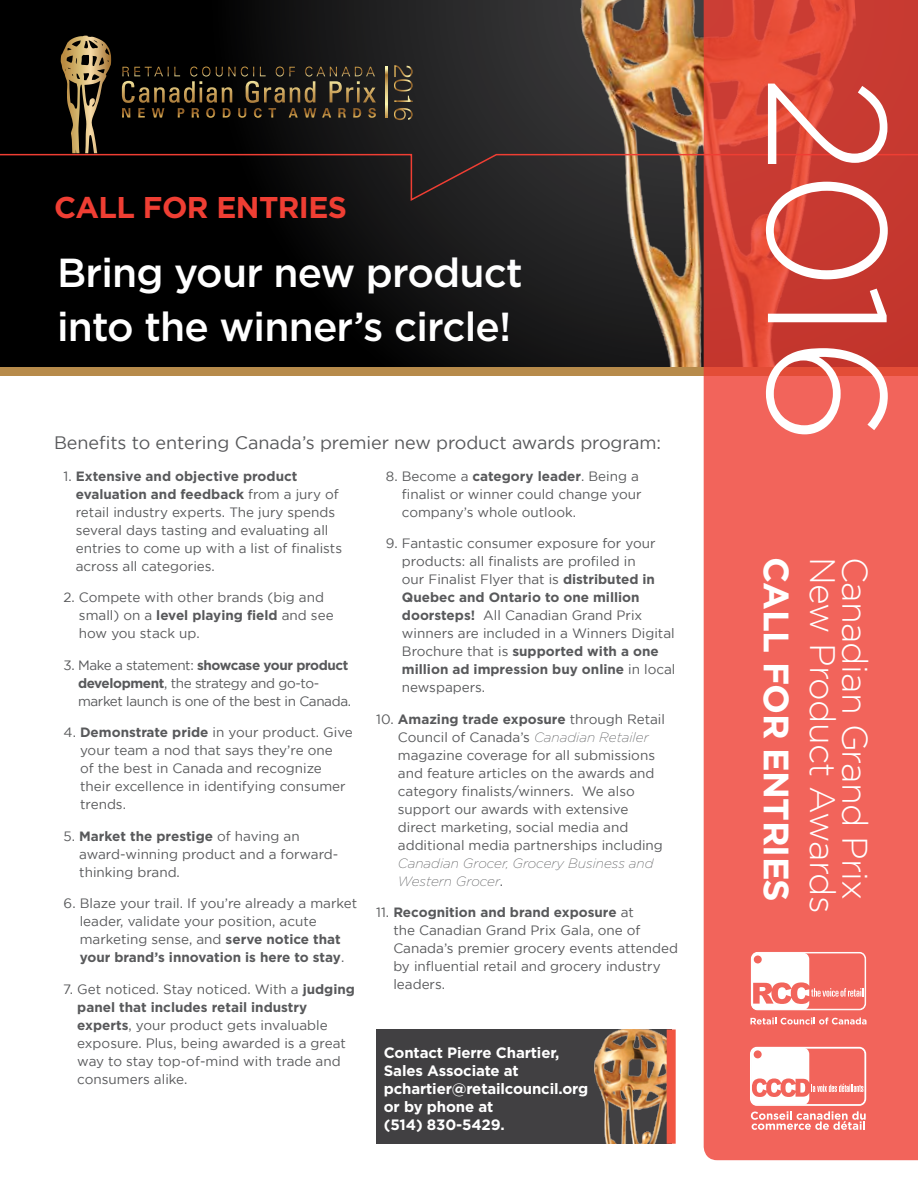
<style>
.page{position:relative;width:918px;height:1188px;background:#fff}
.page>*{position:absolute;margin:0;border:0;box-sizing:border-box;transform-origin:0 0}
.t1{font:300 168.3px "Gotham";color:#fff}
.t2{font:500 40.5px/54px "Gotham";letter-spacing:-.02em;color:#fff}
.t3{font:300 35.25px "Gotham";letter-spacing:-.02em;color:#fff}
.t4{font:700 35.25px "Gotham";letter-spacing:-.02em;color:#fff}
.t5{font:700 30px "Gotham";letter-spacing:-.02em;color:#ef3e33}
.t6{font:18px "Gotham";letter-spacing:-.005em;color:#58595b}
.t7{font:700 15px/18px "Gotham";letter-spacing:-.01em;color:#fff}
.t8{font:13.5px/18px "Gotham";color:#58595b}
.t9{font:13.5px/18px "Gotham";letter-spacing:-.03em;color:#58595b}
.t10{font:italic 200 13.5px/18px "Gotham";color:#58595b}
.s1{color:#fff}
.s2{font-weight:700}
.s3{font-weight:200;font-style:italic}
.s4{font-weight:400;font-style:normal}
</style>
<div class="page">
<svg style="left:0;top:202px;width:580px;height:165px;background:#090909"></svg>
<img style="left:580px;top:202px;width:124px;height:165px">
<div style="left:0;top:367px;width:918px;height:9px;background:#b78b4b"></div>
<svg style="left:0;top:0;width:704px;height:202px;background:#2f261f"></svg>
<svg style="left:704px;top:0;width:214px;height:1160px;background:#e6574d"></svg>
<svg style="left:122px;top:67px;width:253px;height:10px;background:#282216"></svg>
<svg style="left:386px;top:67px;width:1px;height:51px"></svg>
<svg style="left:61px;top:36px;width:50px;height:117px;background:#5f5033"></svg>
<svg style="left:394px;top:65px;width:19px;height:37px"></svg>
<svg style="left:394px;top:108px;width:19px;height:12px"></svg>
<div style="left:376px;top:1029px;width:295px;height:115px;background:#414042"></div>
<img style="left:595px;top:1029px;width:72px;height:115px">
<div style="left:667px;top:1029px;width:9px;height:115px;background:#f15642"></div>
<div style="left:750px;top:1047px;width:116px;height:59px;border:1px solid #fff;border-radius:6px"></div>
<svg style="left:751px;top:1048px;width:115px;height:57px"></svg>
<svg style="left:751px;top:1111px;width:115px;height:19px"></svg>
<svg style="left:750px;top:1018px;width:117px;height:7px"></svg>
<svg style="left:751px;top:952px;width:115px;height:58px"></svg>
<h3 class="t5" style="left:54px;top:190px;width:295px">CALL FOR ENTRIES</h3>
<h2 class="t2" style="left:57px;top:245px;width:467px">Bring your new product into the winner’s circle!</h2>
<h3 class="t6" style="left:54px;top:433px;width:609px">Benefits to entering Canada’s premier new product awards program:</h3>
<p class="t8" style="left:76px;top:467px;width:268px;text-indent:-22px"><span class="s1">0</span>1. <span class="s2">Extensive and objective product evaluation and feedback</span> from a jury of retail industry experts. The jury spends several days tasting and evaluating all entries to come up with a list of finalists across all categories.</p>
<p class="t8" style="left:79px;top:588px;width:256px;text-indent:-25px"><span class="s1">0</span>2. Compete with other brands (big and small) on a <span class="s2">level playing field</span> and see how you stack up.</p>
<p class="t9" style="left:78px;top:656px;width:275px;text-indent:-24px"><span class="s1">0</span>3. Make a statement: <span class="s2">showcase your product development</span>, the strategy and go-to&shy;market launch is one of the best in Canada.</p>
<p class="t8" style="left:80px;top:723px;width:274px;text-indent:-26px"><span class="s1">0</span>4. <span class="s2">Demonstrate pride</span> in your product. Give your team a nod that says they’re one<br>of the best in Canada and recognize their excellence in identifying consumer trends.</p>
<p class="t8" style="left:79px;top:827px;width:261px;text-indent:-25px"><span class="s1">0</span>5. <span class="s2">Market the prestige</span> of having an award-winning product and a forward&shy;thinking brand.</p>
<p class="t8" style="left:80px;top:894px;width:279px;text-indent:-26px"><span class="s1">0</span>6. Blaze your trail. If you’re already a market leader, validate your position, acute marketing sense, and <span class="s2">serve notice that your brand’s innovation is here to stay</span>.</p>
<p class="t8" style="left:77px;top:980px;width:279px;text-indent:-23px"><span class="s1">0</span>7. Get noticed. Stay noticed. With a <span class="s2">judging panel that includes retail industry experts</span>, your product gets invaluable exposure. Plus, being awarded is a great way to stay top-of-mind with trade and consumers alike.</p>
<p class="t8" style="left:402px;top:467px;width:241px;text-indent:-26px"><span class="s1">0</span>8. Become a <span class="s2">category leader</span>. Being a finalist or winner could change your company’s whole outlook.</p>
<p class="t8" style="left:402px;top:534px;width:275px;text-indent:-26px"><span class="s1">0</span>9. Fantastic consumer exposure for your products: all finalists are profiled in<br>our Finalist Flyer that is <span class="s2">distributed in Quebec and Ontario to one million doorsteps!</span> All Canadian Grand Prix winners are included in a Winners Digital Brochure that is <span class="s2">supported with a one million ad impression buy online</span> in local newspapers.</p>
<p class="t8" style="left:398px;top:710px;width:269px;text-indent:-22px">10. <span class="s2">Amazing trade exposure</span> through Retail Council of Canada’s <span class="s3">Canadian Retailer </span>magazine coverage for all submissions and feature articles on the awards and category finalists/winners. We also support our awards with extensive direct marketing, social media and additional media partnerships including</p>
<p class="t10" style="left:398px;top:854px;width:257px">Canadian Grocer, Grocery Business and<br>Western Grocer<span class="s4">.</span></p>
<p class="t8" style="left:393px;top:903px;width:286px;text-indent:-17px">11. <span class="s2">Recognition and brand exposure</span> at<br>the Canadian Grand Prix Gala, one of Canada’s premier grocery events attended by influential retail and grocery industry leaders.</p>
<p class="t7" style="left:384px;top:1043px;width:206px">Contact Pierre Chartier,<br>Sales Associate at pchartier@retailcouncil.org or by phone at<br>(514) 830-5429.</p>
<h1 class="t1" style="left:919px;top:75px;width:372px;rotate:90deg">2016</h1>
<h3 class="t4" style="left:797px;top:557px;width:347px;rotate:90deg">CALL FOR ENTRIES</h3>
<h3 class="t3" style="left:842px;top:557px;width:358px;rotate:90deg">New Product Awards</h3>
<h3 class="t3" style="left:874px;top:557px;width:345px;rotate:90deg">Canadian Grand Prix</h3>
</div>
